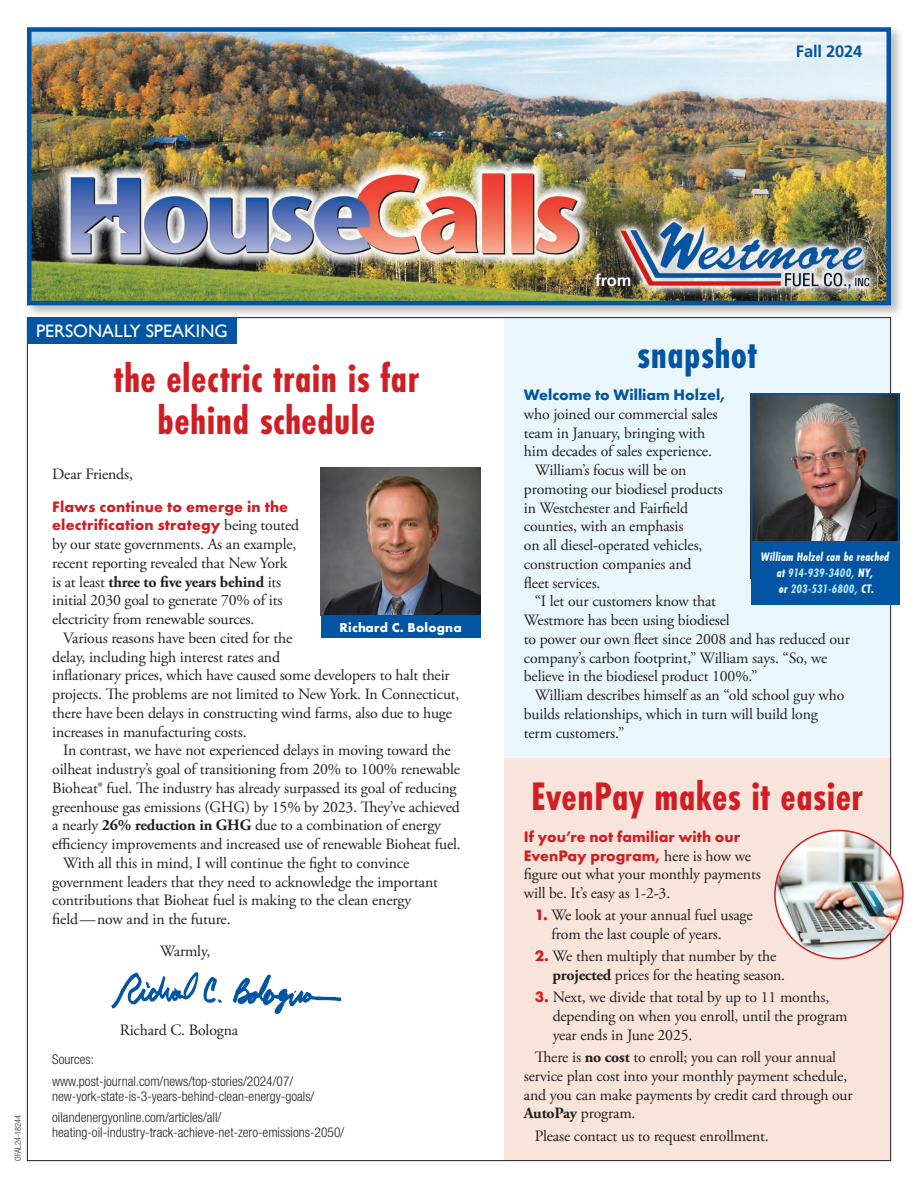
<style>
.page{position:relative;width:918px;height:1188px;background:#fff}
.page>*{position:absolute;margin:0;border:0;box-sizing:border-box;transform-origin:0 0}
.t1{font:700 41.25px/42px "Futura PT Cond";letter-spacing:.01em;color:#cf1e24;text-align:center}
.t2{font:700 41.25px "Futura PT Cond";letter-spacing:.01em;color:#0155a2}
.t3{font:18px "Gill Sans";color:#fff}
.t4{font:700 16.5px "Frutiger";letter-spacing:-.01em;color:#0155a2}
.t5{font:700 16.5px "Frutiger";color:#fff}
.t6{font:15.75px/18.8px "Adobe Garamond Pro";letter-spacing:-.01em;color:#231f20}
.t7{font:700 15.75px/18.8px "Futura PT";letter-spacing:.01em;color:#cf1e24}
.t8{font:700 15.75px "Futura PT";color:#0155a2}
.t9{font:300 condensed 13.5px/21.8px "Helvetica Neue LT Pro";color:#231f20}
.t10{font:700 13.5px "Futura PT";letter-spacing:.015em;color:#fff}
.t11{font:italic 700 12.75px/15.8px "Futura PT Cond";letter-spacing:.015em;color:#fff;text-align:center}
.t12{font:300 condensed 8.25px "Helvetica Neue LT Pro";color:#231f20}
.s1{font-family:"Adobe Garamond Pro";font-weight:400;color:#231f20}
.s2{font-weight:700}
.s3{color:#b9e5fa}
.s4{font-family:"Futura PT";font-weight:700;color:#cf1e24}
</style>
<div class="page">
<div style="left:504px;top:758px;width:387px;height:403px;background:#f8e4db"></div>
<div style="left:504px;top:317px;width:387px;height:441px;background:#e9f7fd"></div>
<div style="left:24px;top:24px;width:880px;height:295px;background:#231f20;opacity:.3"></div>
<img style="left:32px;top:32px;width:854px;height:268px">
<div style="left:27px;top:27px;width:864px;height:278px;border:4px solid #0155a2"></div>
<div style="left:589px;top:268px;width:48px;height:24px;background:#231f20;opacity:.5"></div>
<div style="left:27px;top:317px;width:210px;height:27px;background:#0155a2"></div>
<img style="left:321px;top:468px;width:160px;height:148px">
<div style="left:321px;top:616px;width:160px;height:22px;background:#0155a2"></div>
<img style="left:754px;top:396px;width:142px;height:145px">
<div style="left:751px;top:393px;width:148px;height:186px;border:2px solid #0155a2"></div>
<img style="left:775px;top:831px;width:128px;height:128px;border-radius:64px">
<img style="left:111px;top:972px;width:231px;height:43px">
<div style="left:751px;top:541px;width:148px;height:63px;background:#0155a2"></div>
<p class="t4" style="left:796px;top:41px;width:68px">Fall 2024</p>
<p class="t3" style="left:36px;top:320px;width:193px">PERSONALLY SPEAKING</p>
<h1 class="t1" style="left:114px;top:357px;width:307px">the electric train is far behind schedule</h1>
<p class="t6" style="left:52px;top:466px;width:82px">Dear Friends,</p>
<p class="t7" style="left:52px;top:497px;width:249px">Flaws continue to emerge in the electrification strategy <span class="s1">being touted</span></p>
<p class="t6" style="left:52px;top:535px;width:246px">by our state governments. As an example, recent reporting revealed that New York is at least <span class="s2">three to five years behind</span> its initial 2030 goal to generate 70% of its electricity from renewable sources.</p>
<p class="t6" style="left:52px;top:629px;width:409px;text-indent:11px">Various reasons have been cited for the<br>delay, including high interest rates and<br>inflationary prices, which have caused some developers to halt their projects. The problems are not limited to New York. In Connecticut, there have been delays in constructing wind farms, also due to huge increases in manufacturing costs.</p>
<p class="t6" style="left:63px;top:742px;width:389px">In contrast, we have not experienced delays in moving toward the</p>
<p class="t6" style="left:52px;top:760px;width:409px">oilheat industry’s goal of transitioning from 20% to 100% renewable</p>
<p class="t6" style="left:52px;top:779px;width:406px">Bioheat® fuel. The industry has already surpassed its goal of reducing</p>
<p class="t6" style="left:52px;top:798px;width:409px">greenhouse gas emissions (GHG) by 15% by 2023. They’ve achieved</p>
<p class="t6" style="left:52px;top:817px;width:390px">a nearly <span class="s2">26% reduction in GHG</span> due to a combination of energy</p>
<p class="t6" style="left:52px;top:835px;width:410px">efficiency improvements and increased use of renewable Bioheat fuel.</p>
<p class="t6" style="left:63px;top:854px;width:348px">With all this in mind, I will continue the fight to convince</p>
<p class="t6" style="left:52px;top:873px;width:387px">government leaders that they need to acknowledge the important</p>
<p class="t6" style="left:52px;top:892px;width:361px">contributions that Bioheat fuel is making to the clean energy</p>
<p class="t6" style="left:52px;top:910px;width:180px">field—now and in the future.</p>
<p class="t6" style="left:160px;top:943px;width:52px">Warmly,</p>
<p class="t10" style="left:340px;top:619px;width:124px">Richard C. Bologna</p>
<p class="t12" style="left:13px;top:1161px;width:48px;rotate:-90deg">OFAL24-18244</p>
<p class="t6" style="left:120px;top:1021px;width:120px">Richard C. Bologna</p>
<p class="t9" style="left:52px;top:1048px;width:243px">Sources: www.post-journal.com/news/top-stories/2024/07/</p>
<p class="t9" style="left:52px;top:1085px;width:264px">new-york-state-is-3-years-behind-clean-energy-goals/ oilandenergyonline.com/articles/all/</p>
<p class="t9" style="left:52px;top:1122px;width:294px">heating-oil-industry-track-achieve-net-zero-emissions-2050/</p>
<p class="t5" style="left:595px;top:271px;width:38px">from</p>
<h1 class="t2" style="left:637px;top:330px;width:121px">snapshot</h1>
<p class="t8" style="left:524px;top:385px;width:203px">Welcome to William Holzel,</p>
<p class="t6" style="left:524px;top:405px;width:195px">who joined our commercial sales</p>
<p class="t6" style="left:524px;top:424px;width:183px">team in January, bringing with</p>
<p class="t6" style="left:524px;top:443px;width:190px">him decades of sales experience.</p>
<p class="t6" style="left:535px;top:461px;width:153px">William’s focus will be on</p>
<p class="t6" style="left:524px;top:480px;width:201px">promoting our biodiesel products</p>
<p class="t6" style="left:524px;top:499px;width:166px">in Westchester and Fairfield</p>
<p class="t6" style="left:524px;top:518px;width:161px">counties, with an emphasis</p>
<p class="t6" style="left:524px;top:536px;width:180px">on all diesel-operated vehicles,</p>
<p class="t6" style="left:524px;top:555px;width:169px">construction companies and</p>
<p class="t6" style="left:524px;top:574px;width:78px">fleet services.</p>
<p class="t6" style="left:535px;top:593px;width:183px">“I let our customers know that</p>
<p class="t6" style="left:524px;top:611px;width:207px">Westmore has been using biodiesel</p>
<p class="t6" style="left:524px;top:630px;width:328px">to power our own fleet since 2008 and has reduced our</p>
<p class="t6" style="left:524px;top:649px;width:305px">company’s carbon footprint,” William says. “So, we</p>
<p class="t6" style="left:524px;top:668px;width:235px">believe in the biodiesel product 100%.”</p>
<p class="t6" style="left:535px;top:686px;width:311px">William describes himself as an “old school guy who</p>
<p class="t6" style="left:524px;top:705px;width:295px">builds relationships, which in turn will build long</p>
<p class="t6" style="left:524px;top:724px;width:102px">term customers.”</p>
<p class="t11" style="left:761px;top:549px;width:130px">William Holzel can be reached at <span class="s3">914-939-3400,</span> NY,<br>or <span class="s3">203-531-6800,</span> CT.</p>
<h1 class="t1" style="left:531px;top:775px;width:333px">EvenPay makes it easier</h1>
<p class="t7" style="left:524px;top:827px;width:229px">If you’re not familiar with our<br>EvenPay program, <span class="s1">here is how we</span></p>
<p class="t6" style="left:524px;top:865px;width:238px">figure out what your monthly payments will be. It’s easy as 1-2-3.</p>
<p class="t6" style="left:551px;top:907px;width:203px;text-indent:-17px"><span class="s4">1.</span> We look at your annual fuel usage from the last couple of years.</p>
<p class="t6" style="left:552px;top:948px;width:234px;text-indent:-18px"><span class="s4">2.</span> We then multiply that number by the <span class="s2">projected</span> prices for the heating season.</p>
<p class="t6" style="left:553px;top:989px;width:296px;text-indent:-18px"><span class="s4">3.</span> Next, we divide that total by up to 11 months, depending on when you enroll, until the program year ends in June 2025.</p>
<p class="t6" style="left:524px;top:1048px;width:330px;text-indent:11px">There is <span class="s2">no cost</span> to enroll; you can roll your annual service plan cost into your monthly payment schedule, and you can make payments by credit card through our <span class="s2">AutoPay</span> program.</p>
<p class="t6" style="left:535px;top:1127px;width:236px">Please contact us to request enrollment.</p>
</div>
